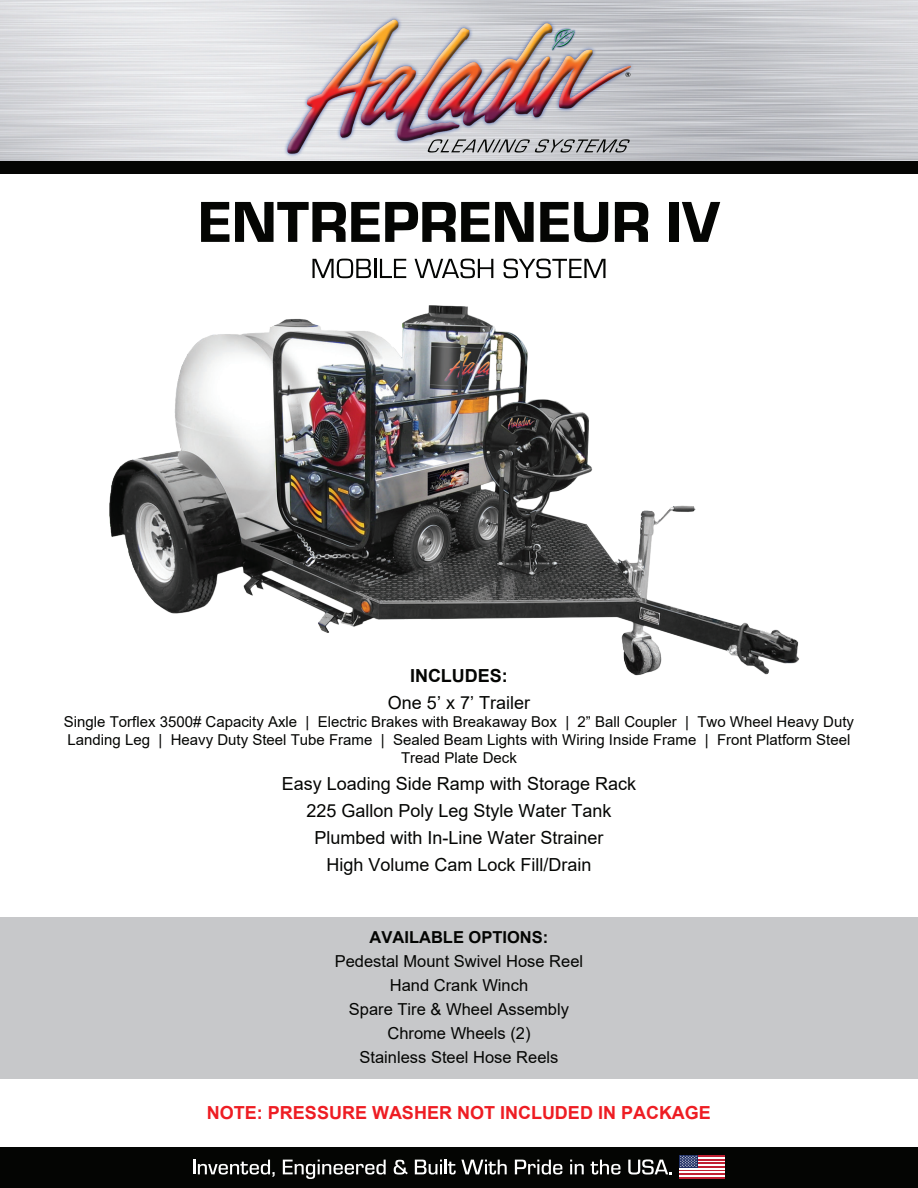
<style>
.page{position:relative;width:918px;height:1188px;background:#fff}
.page>*{position:absolute;margin:0;border:0;box-sizing:border-box;transform-origin:0 0}
.t1{font:59.85px "Eurostile Hea";color:#040503}
.t2{font:18px/27px "Arial";color:#040503;text-align:center}
.t3{font:700 18px "Arial";color:#ee1d23}
.t4{font:700 18px "Arial";color:#040503}
.t5{font:16.5px/24px "Arial";color:#040503;text-align:center}
.t6{font:700 16.5px "Arial";color:#040503}
.t7{font:15px/18px "Arial";color:#040503;text-align:center}
</style>
<div class="page">
<div style="left:0;top:161px;width:918px;height:13px;background:#040503"></div>
<img style="left:283px;top:16px;width:352px;height:142px">
<svg style="left:626px;top:72px;width:4px;height:5px"></svg>
<div style="left:0;top:1148px;width:918px;height:40px;background:#040503"></div>
<svg style="left:193px;top:1160px;width:82px;height:17px"></svg>
<svg style="left:283px;top:1160px;width:103px;height:19px"></svg>
<svg style="left:394px;top:1160px;width:14px;height:15px"></svg>
<svg style="left:415px;top:1160px;width:92px;height:15px"></svg>
<svg style="left:515px;top:1160px;width:47px;height:15px"></svg>
<svg style="left:570px;top:1160px;width:14px;height:14px"></svg>
<svg style="left:591px;top:1160px;width:29px;height:15px"></svg>
<svg style="left:628px;top:1159px;width:44px;height:16px"></svg>
<hr style="left:679px;top:1177px;width:46px;height:2px;background:#c11f32">
<hr style="left:679px;top:1175px;width:46px;height:2px;background:#fff">
<hr style="left:679px;top:1173px;width:46px;height:2px;background:#c11f32">
<hr style="left:679px;top:1171px;width:46px;height:2px;background:#fff">
<hr style="left:679px;top:1169px;width:46px;height:2px;background:#c11f32">
<hr style="left:679px;top:1168px;width:46px;height:1px;background:#fff">
<hr style="left:679px;top:1166px;width:46px;height:2px;background:#c11f32">
<hr style="left:679px;top:1164px;width:46px;height:2px;background:#fff">
<hr style="left:679px;top:1162px;width:46px;height:2px;background:#c11f32">
<hr style="left:679px;top:1160px;width:46px;height:2px;background:#fff">
<hr style="left:679px;top:1159px;width:46px;height:1px;background:#c11f32">
<hr style="left:679px;top:1157px;width:46px;height:2px;background:#fff">
<hr style="left:679px;top:1155px;width:46px;height:2px;background:#c11f32">
<div style="left:679px;top:1155px;width:19px;height:13px;background:#1f2f64"></div>
<svg style="left:680px;top:1155px;width:17px;height:12px"></svg>
<div style="left:0;top:917px;width:918px;height:162px;background:#c7c8ca"></div>
<svg style="left:312px;top:259px;width:94px;height:19px"></svg>
<svg style="left:415px;top:259px;width:78px;height:19px"></svg>
<svg style="left:504px;top:259px;width:102px;height:19px"></svg>
<img style="left:109px;top:305px;width:690px;height:371px">
<h1 class="t1" style="left:198px;top:180px;width:524px">ENTREPRENEUR IV</h1>
<p class="t4" style="left:410px;top:663px;width:99px">INCLUDES:</p>
<p class="t2" style="left:388px;top:689px;width:144px">One 5’ x 7’ Trailer</p>
<p class="t7" style="left:64px;top:712px;width:792px">Single Torflex 3500# Capacity Axle | Electric Brakes with Breakaway Box | 2” Ball Coupler | Two Wheel Heavy Duty<br>Landing Leg | Heavy Duty Steel Tube Frame | Sealed Beam Lights with Wiring Inside Frame | Front Platform Steel<br>Tread Plate Deck</p>
<p class="t2" style="left:282px;top:770px;width:356px">Easy Loading Side Ramp with Storage Rack 225 Gallon Poly Leg Style Water Tank Plumbed with In-Line Water Strainer<br>High Volume Cam Lock Fill/Drain</p>
<p class="t6" style="left:370px;top:926px;width:180px">AVAILABLE OPTIONS:</p>
<p class="t5" style="left:335px;top:949px;width:250px">Pedestal Mount Swivel Hose Reel<br>Hand Crank Winch<br>Spare Tire &amp; Wheel Assembly<br>Chrome Wheels (2)<br>Stainless Steel Hose Reels</p>
<p class="t3" style="left:207px;top:1100px;width:506px">NOTE: PRESSURE WASHER NOT INCLUDED IN PACKAGE</p>
</div>
